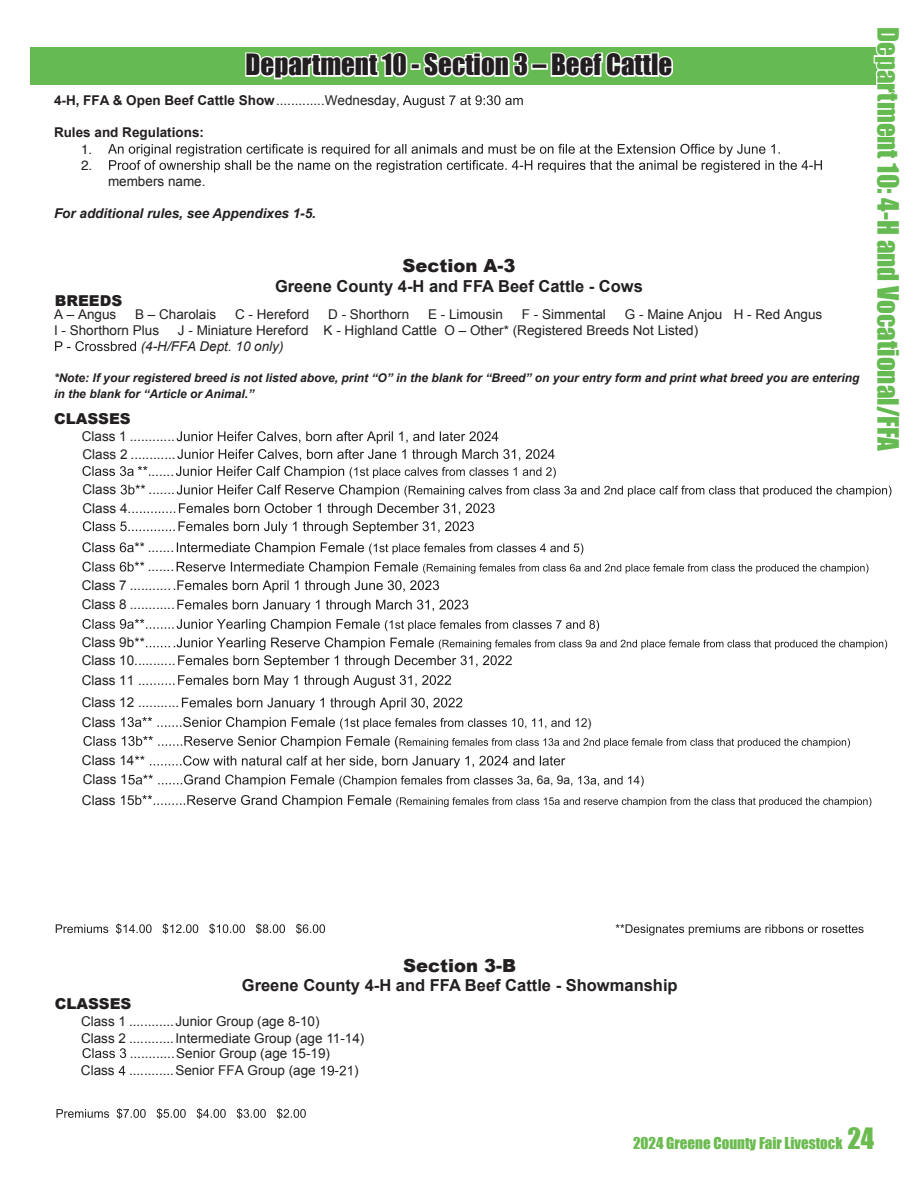
<style>
.page{position:relative;width:918px;height:1188px;background:#fff}
.page>*{position:absolute;margin:0;border:0;box-sizing:border-box;transform-origin:0 0}
.t1{font:27px "Impact";color:#65ba52}
.t2{font:27px "Impact";color:#231f20}
.t3{font:900 18px "Arial";color:#231f20}
.t4{font:700 16.5px "Arial";color:#231f20}
.t5{font:15px "Impact";color:#6bbb51}
.t6{font:900 15px "Arial";color:#231f20}
.t7{font:13.5px/19px "Arial";color:#231f20}
.t8{font:700 13.5px "Arial";color:#231f20}
.t9{font:italic 700 13.5px "Arial";color:#231f20}
.t10{font:italic 13.5px "Arial";color:#231f20}
.t11{font:13.5px/16.2px "Helvetica";color:#231f20}
.t12{font:italic 700 12px/16.2px "Arial";color:#231f20}
.t13{font:12px "Arial";color:#231f20}
.s1{font-weight:400}
.s2{font-size:27px}
</style>
<div class="page">
<div style="left:30px;top:47px;width:858px;height:37px;background:#65ba52"></div>
<svg style="left:245px;top:52px;width:163px;height:28px"></svg>
<div style="left:411px;top:63px;width:10px;height:7px;border:3px solid #fff"></div>
<svg style="left:423px;top:52px;width:106px;height:26px"></svg>
<div style="left:531px;top:63px;width:17px;height:7px;border:3px solid #fff"></div>
<svg style="left:550px;top:52px;width:124px;height:26px"></svg>
<svg style="left:403px;top:95px;width:120px;height:13px"></svg>
<svg style="left:108px;top:144px;width:714px;height:29px"></svg>
<svg style="left:55px;top:341px;width:81px;height:10px"></svg>
<svg style="left:56px;top:924px;width:269px;height:10px"></svg>
<svg style="left:616px;top:924px;width:248px;height:11px"></svg>
<svg style="left:82px;top:1048px;width:44px;height:10px"></svg>
<svg style="left:57px;top:1108px;width:249px;height:11px"></svg>
<svg style="left:841px;top:47px;width:48px;height:38px"></svg>
<svg style="left:82px;top:466px;width:68px;height:10px"></svg>
<svg style="left:176px;top:431px;width:380px;height:48px"></svg>
<svg style="left:121px;top:485px;width:24px;height:10px"></svg>
<svg style="left:177px;top:485px;width:714px;height:12px"></svg>
<svg style="left:82px;top:542px;width:62px;height:10px"></svg>
<svg style="left:177px;top:542px;width:406px;height:13px"></svg>
<svg style="left:82px;top:562px;width:62px;height:10px"></svg>
<svg style="left:177px;top:562px;width:691px;height:12px"></svg>
<svg style="left:174px;top:580px;width:265px;height:13px"></svg>
<svg style="left:177px;top:600px;width:291px;height:12px"></svg>
<svg style="left:82px;top:619px;width:805px;height:49px"></svg>
<svg style="left:151px;top:675px;width:300px;height:13px"></svg>
<svg style="left:182px;top:698px;width:280px;height:12px"></svg>
<svg style="left:121px;top:717px;width:466px;height:13px"></svg>
<svg style="left:83px;top:736px;width:767px;height:13px"></svg>
<svg style="left:135px;top:756px;width:430px;height:12px"></svg>
<svg style="left:128px;top:775px;width:402px;height:12px"></svg>
<svg style="left:571px;top:776px;width:73px;height:11px"></svg>
<svg style="left:121px;top:795px;width:750px;height:13px"></svg>
<svg style="left:83px;top:503px;width:412px;height:31px"></svg>
<svg style="left:119px;top:1066px;width:6px;height:9px"></svg>
<svg style="left:321px;top:1066px;width:31px;height:10px"></svg>
<h1 class="t2" style="left:246px;top:44px;width:428px">Department 10 - Section 3 – Beef Cattle</h1>
<p class="t8" style="left:54px;top:91px;width:347px">4-H, FFA &amp; Open Beef Cattle Show<span class="s1">.............Wednesday,</span></p>
<p class="t8" style="left:54px;top:124px;width:152px">Rules and Regulations:</p>
<p class="t11" style="left:81px;top:141px;width:13px">1.<br>2.</p>
<p class="t7" style="left:108px;top:172px;width:99px">members name.</p>
<p class="t9" style="left:54px;top:205px;width:264px">For additional rules, see Appendixes 1-5.</p>
<h2 class="t3" style="left:402px;top:253px;width:115px">Section A-3</h2>
<p class="t4" style="left:275px;top:276px;width:369px">Greene County 4-H and FFA Beef Cattle - Cows</p>
<p class="t6" style="left:55px;top:289px;width:69px">BREEDS</p>
<p class="t7" style="left:54px;top:304px;width:64px">A – Angus</p>
<p class="t7" style="left:135px;top:304px;width:83px">B – Charolais</p>
<p class="t7" style="left:235px;top:304px;width:76px">C - Hereford</p>
<p class="t7" style="left:328px;top:304px;width:83px">D - Shorthorn</p>
<p class="t7" style="left:428px;top:304px;width:77px">E - Limousin</p>
<p class="t7" style="left:522px;top:304px;width:86px">F - Simmental</p>
<p class="t7" style="left:625px;top:304px;width:199px">G - Maine Anjou H - Red Angus</p>
<p class="t7" style="left:54px;top:321px;width:107px">I - Shorthorn Plus</p>
<p class="t7" style="left:178px;top:321px;width:522px">J - Miniature Hereford K - Highland Cattle O – Other* (Registered Breeds Not Listed)</p>
<p class="t10" style="left:141px;top:338px;width:144px">(4-H/FFA Dept. 10 only)</p>
<p class="t12" style="left:54px;top:370px;width:807px">*Note: If your registered breed is not listed above, print “O” in the blank for “Breed” on your entry form and print what breed you are entering in the blank for “Article or Animal.”</p>
<p class="t6" style="left:54px;top:408px;width:78px">CLASSES</p>
<p class="t7" style="left:82px;top:428px;width:95px;line-height:17.4px;text-align:right">Class 1 ............<br>Class 2 ............ ......</p>
<p class="t7" style="left:83px;top:480px;width:35px">Class</p>
<p class="t7" style="left:149px;top:480px;width:28px">.......</p>
<p class="t7" style="left:83px;top:499px;width:58px">Class 4...</p>
<p class="t7" style="left:82px;top:538px;width:95px;text-align:right">.......<br>.......<br>Class 7 ...........<br>Class 8 ............</p>
<p class="t7" style="left:82px;top:634px;width:95px;line-height:17.9px">Class 9b<br>Class 10...........</p>
<p class="t7" style="left:82px;top:669px;width:99px;line-height:22.5px">Class 11 ...<br>Class 12 ...........</p>
<p class="t7" style="left:82px;top:713px;width:35px">Class</p>
<p class="t13" style="left:587px;top:715px;width:5px">)</p>
<p class="t7" style="left:82px;top:751px;width:54px">Class 14<br>Class 1</p>
<p class="t13" style="left:530px;top:772px;width:42px">, 6a, 9a</p>
<p class="t7" style="left:82px;top:791px;width:35px">Class</p>
<h1 class="t1" style="left:909px;top:27px;width:426px;rotate:90deg">Department 10: 4-H and Vocational/FFA</h1>
<h2 class="t3" style="left:403px;top:952px;width:115px">Section 3-B</h2>
<p class="t4" style="left:242px;top:975px;width:437px">Greene County 4-H and FFA Beef Cattle - Showmanship</p>
<p class="t6" style="left:55px;top:993px;width:78px">CLASSES</p>
<p class="t7" style="left:81px;top:1012px;width:240px">Class 1 ............Junior Group (age 8-10)</p>
<p class="t7" style="left:81px;top:1028px;width:285px">Class 2 ............Intermediate Group (age 11-14)</p>
<p class="t7" style="left:130px;top:1044px;width:202px">............Senior Group (age 15-19)</p>
<p class="t7" style="left:81px;top:1061px;width:236px">Class ............Senior FFA Group (age</p>
<p class="t7" style="left:335px;top:1061px;width:26px">- )</p>
<p class="t5" style="left:633px;top:1131px;width:243px">2024 Greene County Fair Livestock <span class="s2">24</span></p>
</div>
